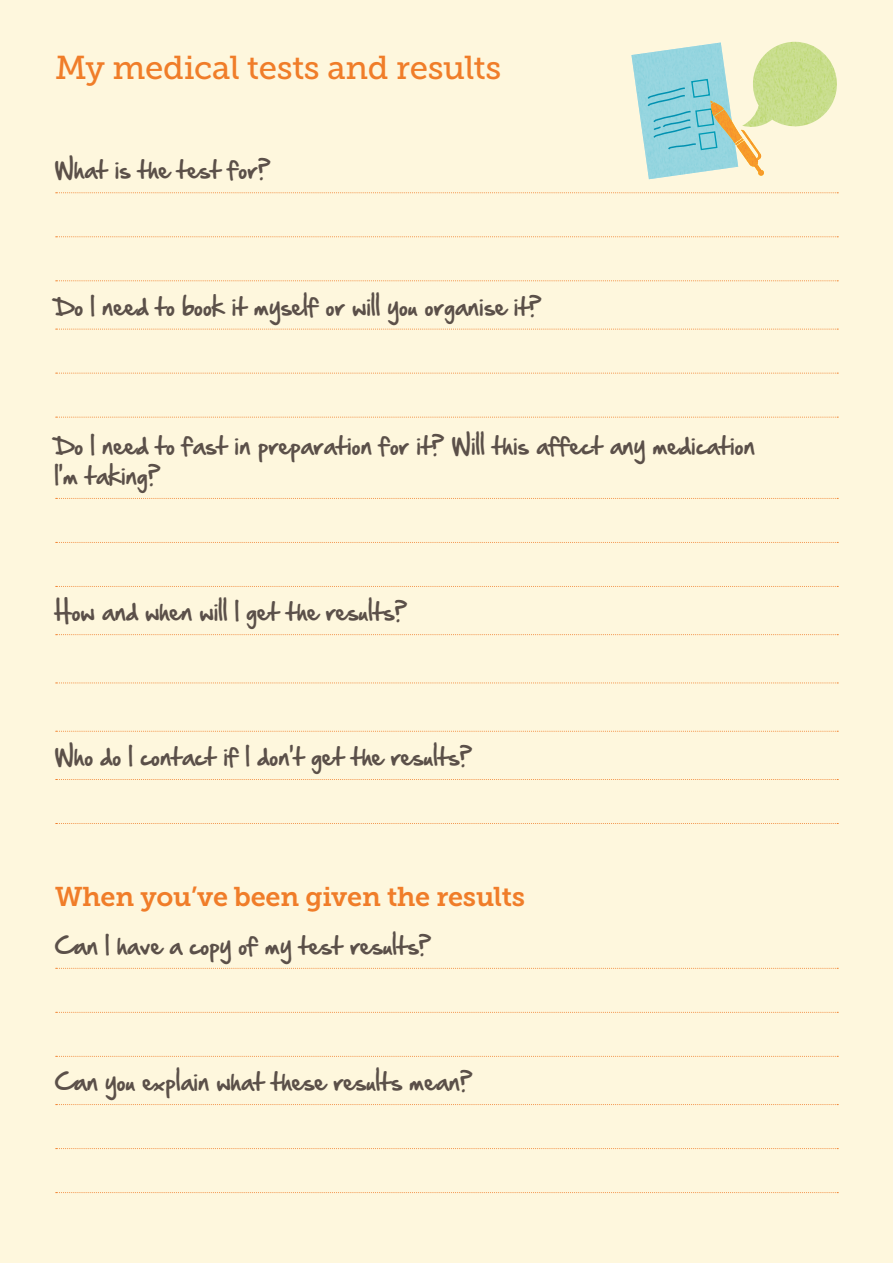
<style>
.page{position:relative;width:893px;height:1263px;background:#fef7dd}
.page>*{position:absolute;margin:0;border:0;box-sizing:border-box;transform-origin:0 0}
.Subhead{font:33px "Museo Slab 500";letter-spacing:-.01em;color:#f07d29}
.subhead{font:27px "Museo Slab 700";letter-spacing:-.01em;color:#f07d29}
.scrpt{font:21px/30px "Hand Of Sean";letter-spacing:.04em;color:#5b5049}
</style>
<div class="page">
<svg style="left:56px;top:192px;width:782px;height:1px"></svg>
<svg style="left:56px;top:236px;width:782px;height:1px"></svg>
<svg style="left:56px;top:280px;width:782px;height:1px"></svg>
<svg style="left:56px;top:329px;width:782px;height:1px"></svg>
<svg style="left:56px;top:373px;width:782px;height:1px"></svg>
<svg style="left:56px;top:417px;width:782px;height:1px"></svg>
<svg style="left:56px;top:498px;width:782px;height:1px"></svg>
<svg style="left:56px;top:542px;width:782px;height:1px"></svg>
<svg style="left:56px;top:586px;width:782px;height:1px"></svg>
<svg style="left:56px;top:634px;width:782px;height:1px"></svg>
<svg style="left:56px;top:682px;width:782px;height:1px"></svg>
<svg style="left:56px;top:731px;width:782px;height:1px"></svg>
<svg style="left:56px;top:779px;width:782px;height:1px"></svg>
<svg style="left:56px;top:823px;width:782px;height:1px"></svg>
<svg style="left:56px;top:968px;width:782px;height:1px"></svg>
<svg style="left:56px;top:1012px;width:782px;height:1px"></svg>
<svg style="left:56px;top:1056px;width:782px;height:1px"></svg>
<svg style="left:56px;top:1104px;width:782px;height:1px"></svg>
<svg style="left:56px;top:1148px;width:782px;height:1px"></svg>
<svg style="left:56px;top:1192px;width:782px;height:1px"></svg>
<img style="left:764px;top:42px;width:73px;height:85px">
<svg style="left:631px;top:43px;width:133px;height:136px"></svg>
<p class="Subhead" style="left:55px;top:49px;width:447px">My medical tests and results</p>
<p class="scrpt" style="left:55px;top:155px;width:216px">What is the test for?</p>
<p class="scrpt" style="left:55px;top:291px;width:488px">Do I need to book it myself or will you organise it?</p>
<p class="scrpt" style="left:55px;top:430px;width:701px">Do I need to fast in preparation for it? Will this affect any medication<br>I’m taking?</p>
<p class="scrpt" style="left:55px;top:597px;width:353px">How and when will I get the results?</p>
<p class="scrpt" style="left:55px;top:742px;width:418px">Who do I contact if I don’t get the results?</p>
<p class="subhead" style="left:55px;top:881px;width:471px">When you’ve been given the results</p>
<p class="scrpt" style="left:55px;top:930px;width:377px">Can I have a copy of my test results?</p>
<p class="scrpt" style="left:55px;top:1067px;width:419px">Can you explain what these results mean?</p>
</div>
